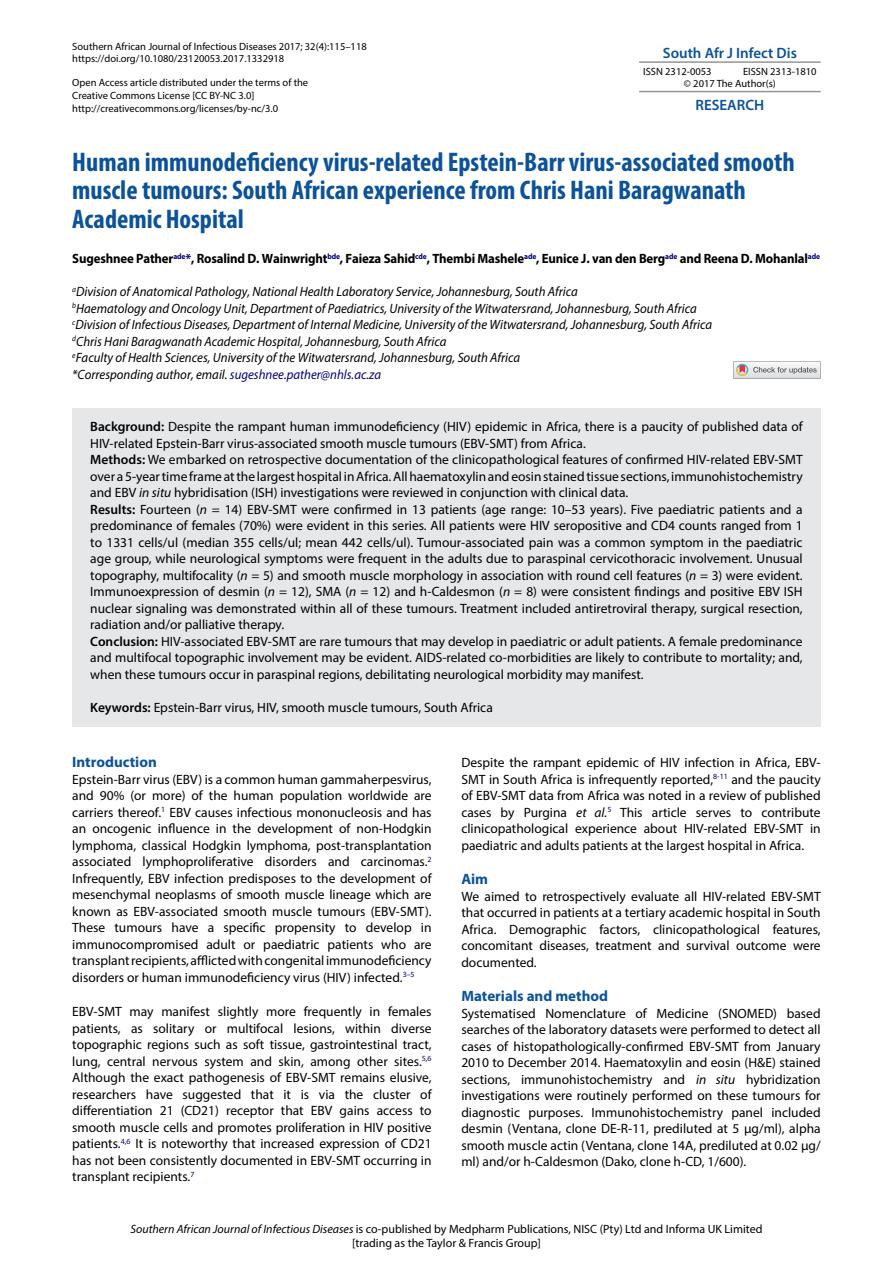
<style>
.page{position:relative;width:893px;height:1263px;background:#fff}
.page>*{position:absolute;margin:0;border:0;box-sizing:border-box;transform-origin:0 0}
.t1{font:700 condensed 27px/28.5px "Myriad Pro";color:#0b529a}
.t2{font:700 15px "Myriad Pro";color:#0b529a}
.t3{font:600 15px "Myriad Pro";color:#0b529a}
.t4{font:13.5px/16.5px "Myriad Pro";color:#000;text-align:justify}
.t5{font:italic 13.5px/16.5px "Myriad Pro";color:#000;scale:.95 1}
.t6{font:700 13.5px "Myriad Pro";letter-spacing:-.01em;color:#000;scale:.95 1}
.t7{font:12px/13.5px "Myriad Pro";color:#000;text-align:center}
.t8{font:10.5px/12.6px "Myriad Pro";color:#000}
.s1{color:#000080}
.s2{font-weight:600}
.s3{font-style:italic}
</style>
<div class="page">
<hr style="left:639px;top:61px;width:182px;height:2px;background:#93959a">
<hr style="left:639px;top:91px;width:182px;height:1px;background:#93959a">
<div style="left:72px;top:409px;width:749px;height:54px;background:#e6e7e8"></div>
<div style="left:72px;top:442px;width:749px;height:70px;background:#e6e7e8"></div>
<div style="left:72px;top:491px;width:749px;height:153px;background:#e6e7e8"></div>
<div style="left:72px;top:623px;width:749px;height:71px;background:#e6e7e8"></div>
<div style="left:72px;top:684px;width:749px;height:43px;background:#e6e7e8"></div>
<svg style="left:733px;top:361px;width:88px;height:17px"></svg>
<p class="t8" style="left:72px;top:40px;width:296px">Southern African Journal of Infectious Diseases 2017; 32(4):115–118 https://doi.org/10.1080/23120053.2017.1332918</p>
<p class="t8" style="left:72px;top:76px;width:237px">Open Access article distributed under the terms of the<br>Creative Commons License [CC BY-NC 3.0] http://creativecommons.org/licenses/by-nc/3.0</p>
<h1 class="t1" style="left:72px;top:147px;width:724px">Human immunodeficiency virus-related Epstein-Barr virus-associated smooth muscle tumours: South African experience from Chris Hani Baragwanath<br>Academic Hospital</h1>
<p class="t6" style="left:72px;top:250px;width:789px">Sugeshnee Pather<sup>ade</sup><span class="s1">*</span>, Rosalind D. Wainwright<sup>bde</sup>, Faieza Sahid<sup>cde</sup>, Thembi Mashele<sup>ade</sup>, Eunice J. van den Berg<sup>ade</sup> and Reena D. Mohanlal<sup>ade</sup></p>
<p class="t5" style="left:72px;top:283px;width:675px"><sup>a</sup>Division of Anatomical Pathology, National Health Laboratory Service, Johannesburg, South Africa<br><sup>b</sup>Haematology and Oncology Unit, Department of Paediatrics, University of the Witwatersrand, Johannesburg, South Africa <sup>c</sup>Division of Infectious Diseases, Department of Internal Medicine, University of the Witwatersrand, Johannesburg, South Africa <sup>d</sup>Chris Hani Baragwanath Academic Hospital, Johannesburg, South Africa<br><sup>e</sup>Faculty of Health Sciences, University of the Witwatersrand, Johannesburg, South Africa<br>*Corresponding author, email. <span class="s1">sugeshnee.pather@nhls.ac.za</span></p>
<p class="t4" style="left:90px;top:418px;width:714px;text-align:left"><span class="s2">Background:</span> Despite the rampant human immunodeficiency (HIV) epidemic in Africa, there is a paucity of published data of HIV-related Epstein-Barr virus-associated smooth muscle tumours (EBV-SMT) from Africa.<br><span class="s2">Methods:</span> We embarked on retrospective documentation of the clinicopathological features of confirmed HIV-related EBV-SMT over a 5-year time frame at the largest hospital in Africa. All haematoxylin and eosin stained tissue sections, immunohistochemistry and EBV <span class="s3">in situ</span> hybridisation (ISH) investigations were reviewed in conjunction with clinical data.<br><span class="s2">Results:</span> Fourteen (<span class="s3">n</span> = 14) EBV-SMT were confirmed in 13 patients (age range: 10–53 years). Five paediatric patients and a predominance of females (70%) were evident in this series. All patients were HIV seropositive and CD4 counts ranged from 1 to 1331 cells/ul (median 355 cells/ul; mean 442 cells/ul). Tumour-associated pain was a common symptom in the paediatric age group, while neurological symptoms were frequent in the adults due to paraspinal cervicothoracic involvement. Unusual topography, multifocality (<span class="s3">n</span> = 5) and smooth muscle morphology in association with round cell features (<span class="s3">n</span> = 3) were evident.<br>Immunoexpression of desmin (<span class="s3">n</span> = 12), SMA (<span class="s3">n</span> = 12) and h-Caldesmon (<span class="s3">n</span> = 8) were consistent findings and positive EBV ISH nuclear signaling was demonstrated within all of these tumours. Treatment included antiretroviral therapy, surgical resection, radiation and/or palliative therapy.<br><span class="s2">Conclusion:</span> HIV-associated EBV-SMT are rare tumours that may develop in paediatric or adult patients. A female predominance and multifocal topographic involvement may be evident. AIDS-related co-morbidities are likely to contribute to mortality; and, when these tumours occur in paraspinal regions, debilitating neurological morbidity may manifest.</p>
<p class="t4" style="left:90px;top:699px;width:404px"><span class="s2">Keywords:</span> Epstein-Barr virus, HIV, smooth muscle tumours, South Africa</p>
<p class="t3" style="left:663px;top:43px;width:136px">South Afr J Infect Dis</p>
<p class="t8" style="left:643px;top:65px;width:70px">ISSN 2312-0053</p>
<p class="t8" style="left:684px;top:65px;width:134px;text-indent:59px">EISSN 2313-1810 © 2017 The Author(s)</p>
<p class="t3" style="left:695px;top:95px;width:70px">RESEARCH</p>
<p class="t2" style="left:72px;top:752px;width:86px">Introduction</p>
<p class="t4" style="left:72px;top:771px;width:361px">Epstein-Barr virus (EBV) is a common human gammaherpesvirus, and 90% (or more) of the human population worldwide are carriers thereof.<sup>1</sup> EBV causes infectious mononucleosis and has an oncogenic influence in the development of non-Hodgkin lymphoma, classical Hodgkin lymphoma, post-transplantation associated lymphoproliferative disorders and carcinomas.<sup>2<br></sup>Infrequently, EBV infection predisposes to the development of mesenchymal neoplasms of smooth muscle lineage which are known as EBV-associated smooth muscle tumours (EBV-SMT).<br>These tumours have a specific propensity to develop in immunocompromised adult or paediatric patients who are transplant recipients, afflicted with congenital immunodeficiency disorders or human immunodeficiency virus (HIV) infected.<sup>3–5</sup></p>
<p class="t4" style="left:72px;top:1003px;width:361px">EBV-SMT may manifest slightly more frequently in females patients, as solitary or multifocal lesions, within diverse topographic regions such as soft tissue, gastrointestinal tract, lung, central nervous system and skin, among other sites.<sup>5</sup><sup>,</sup><sup>6<br></sup>Although the exact pathogenesis of EBV-SMT remains elusive, researchers have suggested that it is via the cluster of differentiation 21 (CD21) receptor that EBV gains access to smooth muscle cells and promotes proliferation in HIV positive patients.<sup>4</sup><sup>,</sup><sup>6</sup> It is noteworthy that increased expression of CD21 has not been consistently documented in EBV-SMT occurring in transplant recipients.<sup>7</sup></p>
<p class="t4" style="left:461px;top:754px;width:361px">Despite the rampant epidemic of HIV infection in Africa, EBV-SMT in South Africa is infrequently reported,<sup>8-11</sup> and the paucity of EBV-SMT data from Africa was noted in a review of published cases by Purgina <span class="s3">et al.</span><sup>5</sup> This article serves to contribute clinicopathological experience about HIV-related EBV-SMT in paediatric and adults patients at the largest hospital in Africa.</p>
<p class="t2" style="left:461px;top:869px;width:28px">Aim</p>
<p class="t4" style="left:461px;top:888px;width:361px">We aimed to retrospectively evaluate all HIV-related EBV-SMT that occurred in patients at a tertiary academic hospital in South Africa. Demographic factors, clinicopathological features, concomitant diseases, treatment and survival outcome were documented.</p>
<p class="t2" style="left:461px;top:986px;width:148px">Materials and method</p>
<p class="t4" style="left:461px;top:1005px;width:361px">Systematised Nomenclature of Medicine (SNOMED) based searches of the laboratory datasets were performed to detect all cases of histopathologically-confirmed EBV-SMT from January 2010 to December 2014. Haematoxylin and eosin (H&amp;E) stained sections, immunohistochemistry and <span class="s3">in situ</span> hybridization investigations were routinely performed on these tumours for diagnostic purposes. Immunohistochemistry panel included desmin (Ventana, clone DE-R-11, prediluted at 5 μg/ml), alpha smooth muscle actin (Ventana, clone 14A, prediluted at 0.02 μg/ ml) and/or h-Caldesmon (Dako, clone h-CD, 1/600).</p>
<p class="t7" style="left:130px;top:1222px;width:634px"><span class="s3">Southern African Journal of Infectious Diseases</span> is co-published by Medpharm Publications, NISC (Pty) Ltd and Informa UK Limited [trading as the Taylor &amp; Francis Group]</p>
</div>
